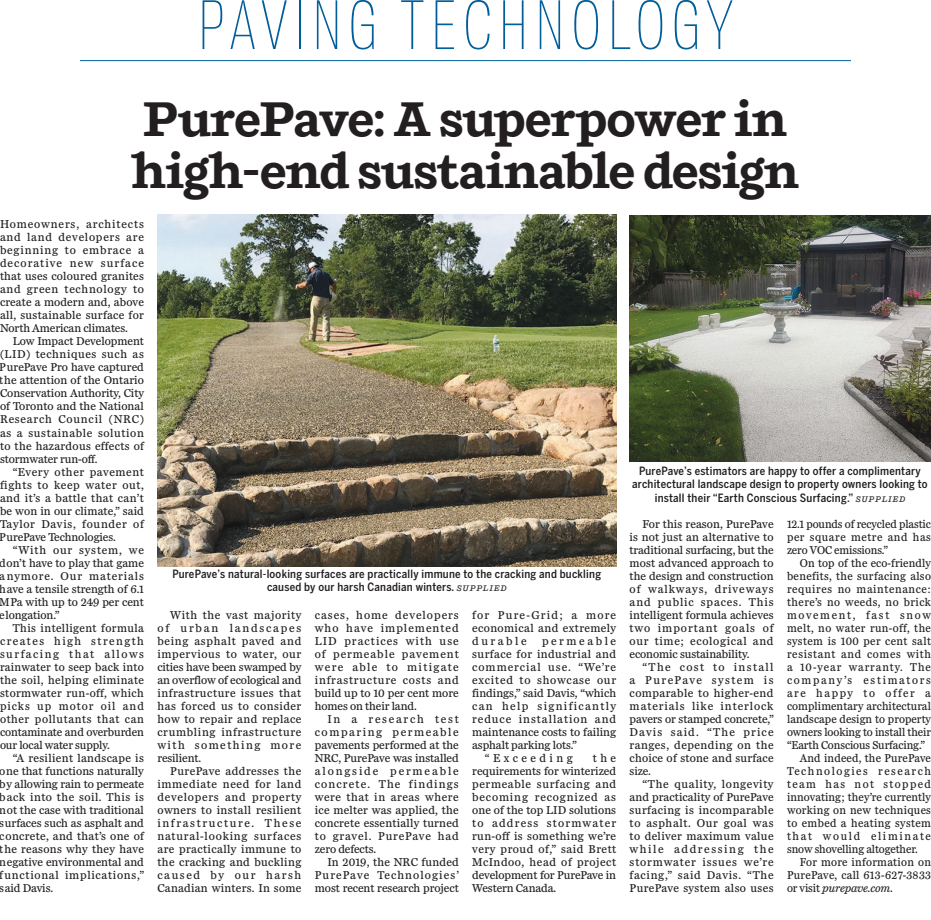
<style>
.page{position:relative;width:931px;height:920px;background:#fff}
.page>*{position:absolute;margin:0;border:0;box-sizing:border-box;transform-origin:0 0}
.t1{font:100 61.25px "Titling Gothic FB Cond";letter-spacing:.13em;color:#005e9b}
.t2{font:700 48.75px/51.2px "Shift";letter-spacing:-.025em;color:#231f20}
.t3{font:11.75px/13px "Miller Daily Three";letter-spacing:.025em;color:#231f20;text-align:justify}
.t4{font:11.75px "Miller Daily Three";letter-spacing:-.01em;color:#231f20}
.t5{font:11.75px "Miller Daily Three";letter-spacing:.005em;color:#231f20}
.t6{font:11.75px "Miller Daily Three";color:#231f20}
.t7{font:11.75px "Miller Daily Three";letter-spacing:.08em;color:#231f20}
.t8{font:11.75px "Miller Daily Three";letter-spacing:.145em;color:#231f20}
.t9{font:11.75px "Miller Daily Three";letter-spacing:.055em;color:#231f20}
.t10{font:11.75px "Miller Daily Three";letter-spacing:.045em;color:#231f20}
.t11{font:11.75px "Miller Daily Three";letter-spacing:.06em;color:#231f20}
.t12{font:11.75px "Miller Daily Three";letter-spacing:.065em;color:#231f20}
.t13{font:11.75px "Miller Daily Three";letter-spacing:.11em;color:#231f20}
.t14{font:11.75px "Miller Daily Three";letter-spacing:.085em;color:#231f20}
.t15{font:11.75px "Miller Daily Three";letter-spacing:.135em;color:#231f20}
.t16{font:italic 11.75px "Miller Daily Three";letter-spacing:-.005em;color:#231f20}
.t17{font:11.75px "Miller Daily Three";letter-spacing:.15em;color:#231f20}
.t18{font:11.75px "Miller Daily Three";letter-spacing:.12em;color:#231f20}
.t19{font:11.75px "Miller Daily Three";letter-spacing:.14em;color:#231f20}
.t20{font:11.75px "Miller Daily Three";letter-spacing:.295em;color:#231f20}
.t21{font:11.75px "Miller Daily Three";letter-spacing:.215em;color:#231f20}
.t22{font:500 11.38px/13.2px "Benton Sans Cond";letter-spacing:.02em;color:#231f20;text-align:center}
.s1{font-family:"Shift";font-style:italic;font-size:8.12px}
.s2{font-style:normal}
</style>
<div class="page">
<hr style="left:80px;top:60px;width:771px;height:1px;background:#005e9b">
<img style="left:629px;top:215px;width:301px;height:246px">
<img style="left:157px;top:214px;width:459px;height:352px">
<h1 class="t1" style="left:198px;top:0;width:535px">PAVING TECHNOLOGY</h1>
<h2 class="t2" style="left:131px;top:100px;width:670px">PurePave: A superpower in high-end sustainable design</h2>
<p class="t3" style="left:0;top:218px;width:145px">Homeowners, architects and land developers are beginning to embrace a decorative new surface that uses coloured granites and green technology to create a modern and, above all, sustainable surface for North American climates.</p>
<p class="t3" style="left:0;top:336px;width:145px;text-indent:13px">Low Impact Development (LID) techniques such as PurePave Pro have captured the attention of the Ontario Conservation Authority, City of Toronto and the National Research Council (NRC) as a sustainable solution to the hazardous effects of stormwater run-off.</p>
<p class="t3" style="left:0;top:466px;width:145px;text-indent:13px">“Every other pavement fights to keep water out, and it’s a battle that can’t be won in our climate,” said Taylor Davis, founder of PurePave Technologies.</p>
<p class="t3" style="left:0;top:544px;width:145px;text-indent:13px">“With our system, we don’t have to play that game anymore. Our materials have a tensile strength of 6.1<br>MPa with up to 249 per cent elongation.”</p>
<p class="t3" style="left:0;top:622px;width:145px;text-indent:13px">This intelligent formula creates high strength surfacing that allows rainwater to seep back into the soil, helping eliminate stormwater run-off, which picks up motor oil and other pollutants that can contaminate and overburden our local water supply.</p>
<p class="t3" style="left:0;top:752px;width:145px;text-indent:13px">“A resilient landscape is one that functions naturally by allowing rain to permeate back into the soil. This is not the case with traditional surfaces such as asphalt and concrete, and that’s one of the reasons why they have negative environmental and functional implications,” said Davis.</p>
<p class="t22" style="left:172px;top:568px;width:430px">PurePave’s natural-looking surfaces are practically immune to the cracking and buckling caused by our harsh Canadian winters. <span class="s1">SUPPLIED</span></p>
<p class="t3" style="left:157px;top:609px;width:145px;text-indent:13px">With the vast majority of urban landscapes being asphalt paved and impervious to water, our cities have been swamped by an overflow of ecological and infrastructure issues that has forced us to consider how to repair and replace crumbling infrastructure with something more resilient.</p>
<p class="t3" style="left:157px;top:765px;width:145px;text-indent:13px">PurePave addresses the immediate need for land developers and property owners to install resilient infrastructure. These natural-looking surfaces are practically immune to the cracking and buckling caused by our harsh Canadian winters. In some</p>
<p class="t3" style="left:315px;top:609px;width:145px">cases, home developers who have implemented LID practices with use of permeable pavement were able to mitigate infrastructure costs and build up to 10 per cent more homes on their land.</p>
<p class="t3" style="left:315px;top:713px;width:145px;text-indent:13px">In a research test comparing permeable pavements performed at the NRC, PurePave was installed alongside permeable concrete. The findings were that in areas where ice melter was applied, the concrete essentially turned to gravel. PurePave had zero defects.</p>
<p class="t3" style="left:315px;top:856px;width:145px;text-indent:13px">In 2019, the NRC funded PurePave Technologies’ most recent research project</p>
<p class="t3" style="left:472px;top:609px;width:145px">for Pure-Grid; a more economical and extremely durable</p>
<p class="t21" style="left:542px;top:636px;width:76px">permeable</p>
<p class="t3" style="left:472px;top:648px;width:145px">surface for industrial and</p>
<p class="t7" style="left:472px;top:662px;width:145px">commercial use. “We’re</p>
<p class="t12" style="left:472px;top:675px;width:145px">excited to showcase our</p>
<p class="t6" style="left:472px;top:688px;width:145px">findings,” said Davis, “which</p>
<p class="t13" style="left:472px;top:701px;width:145px">can help significantly</p>
<p class="t7" style="left:472px;top:714px;width:145px">reduce installation and</p>
<p class="t6" style="left:472px;top:728px;width:145px">maintenance costs to failing</p>
<p class="t4" style="left:472px;top:741px;width:106px">asphalt parking lots.”</p>
<p class="t20" style="left:485px;top:754px;width:89px">“Exceeding</p>
<p class="t3" style="left:472px;top:752px;width:145px;text-indent:121px">the requirements for winterized permeable surfacing and becoming recognized as one of the top LID solutions to address stormwater run-off is something we’re very proud of,” said Brett McIndoo, head of project development for PurePave in Western Canada.</p>
<p class="t22" style="left:632px;top:465px;width:297px">PurePave’s estimators are happy to offer a complimentary architectural landscape design to property owners looking to install their “Earth Conscious Surfacing.” <span class="s1">SUPPLIED</span></p>
<p class="t3" style="left:629px;top:518px;width:145px;text-indent:13px">For this reason, PurePave is not just an alternative to traditional surfacing, but the most advanced approach to the design and construction of walkways, driveways and public spaces. This intelligent formula achieves two important goals of our time; ecological and economic sustainability.</p>
<p class="t3" style="left:629px;top:661px;width:145px;text-indent:13px">“The cost to install a PurePave system is comparable to higher-end materials like interlock pavers or stamped concrete,” Davis said. “The price ranges, depending on the choice of stone and surface size.</p>
<p class="t3" style="left:629px;top:778px;width:145px;text-indent:13px">“The quality, longevity and practicality of PurePave surfacing is incomparable to asphalt. Our goal was to deliver maximum value while addressing the stormwater issues we’re facing,” said Davis. “The PurePave system also uses</p>
<p class="t3" style="left:787px;top:518px;width:145px">12.1 pounds of recycled plastic per square metre and has zero VOC emissions.”</p>
<p class="t3" style="left:799px;top:557px;width:133px">On top of the eco-friendly</p>
<p class="t3" style="left:787px;top:570px;width:145px">benefits, the surfacing also</p>
<p class="t9" style="left:787px;top:584px;width:145px">requires no maintenance:</p>
<p class="t10" style="left:787px;top:597px;width:145px">there’s no weeds, no brick</p>
<p class="t8" style="left:787px;top:610px;width:145px">movement, fast snow</p>
<p class="t3" style="left:787px;top:622px;width:145px">melt, no water run-off, the</p>
<p class="t3" style="left:787px;top:635px;width:145px">system is 100 per cent salt</p>
<p class="t11" style="left:787px;top:649px;width:145px">resistant and comes with</p>
<p class="t14" style="left:787px;top:662px;width:145px">a 10-year warranty. The</p>
<p class="t17" style="left:787px;top:675px;width:145px">company’s estimators</p>
<p class="t19" style="left:787px;top:688px;width:145px">are happy to offer a</p>
<p class="t5" style="left:787px;top:701px;width:145px">complimentary architectural</p>
<p class="t5" style="left:787px;top:714px;width:145px">landscape design to property</p>
<p class="t4" style="left:787px;top:728px;width:145px">owners looking to install their</p>
<p class="t4" style="left:787px;top:741px;width:139px">“Earth Conscious Surfacing.”</p>
<p class="t3" style="left:799px;top:752px;width:133px">And indeed, the PurePave</p>
<p class="t15" style="left:787px;top:767px;width:145px">Technologies research</p>
<p class="t18" style="left:787px;top:780px;width:145px">team has not stopped</p>
<p class="t5" style="left:787px;top:793px;width:145px">innovating; they’re currently</p>
<p class="t3" style="left:787px;top:804px;width:145px">working on new techniques</p>
<p class="t3" style="left:787px;top:817px;width:145px">to embed a heating system</p>
<p class="t8" style="left:787px;top:832px;width:145px">that would eliminate</p>
<p class="t4" style="left:787px;top:845px;width:132px">snow shovelling altogether.</p>
<p class="t3" style="left:799px;top:856px;width:133px">For more information on</p>
<p class="t3" style="left:787px;top:869px;width:145px">PurePave, call 613-627-3833</p>
<p class="t16" style="left:787px;top:884px;width:107px"><span class="s2">or visit</span> purepave.com<span class="s2">.</span></p>
</div>
